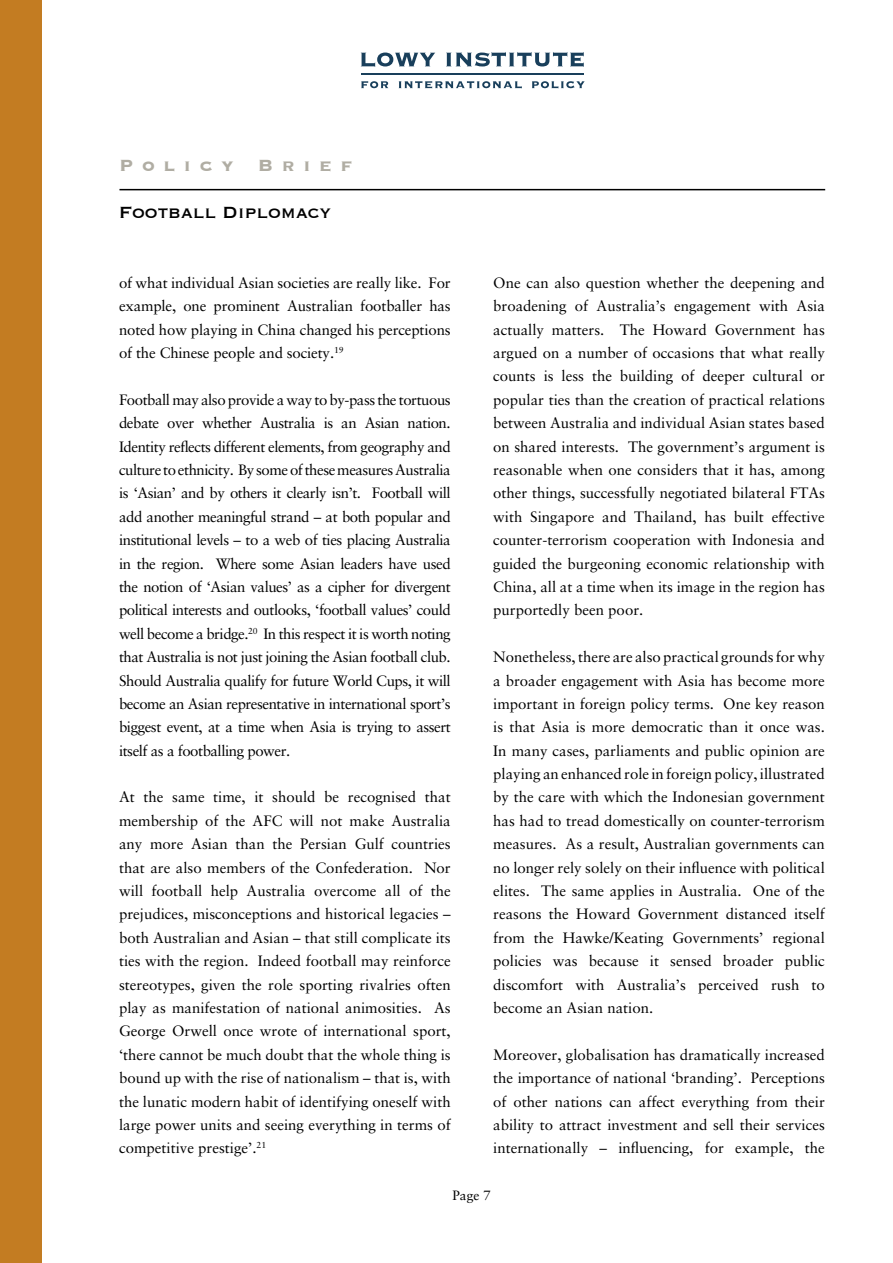
<style>
.page{position:relative;width:893px;height:1263px;background:#fff}
.page>*{position:absolute;margin:0;border:0;box-sizing:border-box;transform-origin:0 0}
.t1{font:21px "Copperplate Thirty One BC";color:#000}
.t2{font:21px "Copperplate Thirty Three BC";letter-spacing:.415em;color:#b0ada3}
.Body_Text{font:15px/23.4px "Sabon";color:#000;text-align:justify}
.t3{font:13.5px "Sabon";color:#000}
</style>
<div class="page">
<hr style="left:119px;top:189px;width:706px;height:1px;background:#000">
<svg style="left:361px;top:53px;width:74px;height:14px"></svg>
<svg style="left:446px;top:52px;width:138px;height:15px"></svg>
<svg style="left:361px;top:81px;width:27px;height:7px"></svg>
<svg style="left:399px;top:81px;width:123px;height:8px"></svg>
<svg style="left:532px;top:81px;width:53px;height:8px"></svg>
<hr style="left:361px;top:73px;width:223px;height:1px;background:#193f5b">
<div style="left:0;top:0;width:42px;height:1263px;background:#c37c22"></div>
<h1 class="t2" style="left:119px;top:155px;width:234px">Policy Brief</h1>
<h1 class="t1" style="left:119px;top:201px;width:213px">Football Diplomacy</h1>
<p class="Body_Text" style="left:119px;top:271px;width:333px">of what individual Asian societies are really like. For example, one prominent Australian footballer has noted how playing in China changed his perceptions of the Chinese people and society.<sup>19</sup></p>
<p class="Body_Text" style="left:119px;top:388px;width:333px">Football may also provide a way to by-pass the tortuous debate over whether Australia is an Asian nation.<br>Identity reflects different elements, from geography and culture to ethnicity. By some of these measures Australia is ‘Asian’ and by others it clearly isn’t. Football will add another meaningful strand – at both popular and institutional levels – to a web of ties placing Australia in the region. Where some Asian leaders have used the notion of ‘Asian values’ as a cipher for divergent political interests and outlooks, ‘football values’ could well become a bridge.<sup>20</sup> In this respect it is worth noting that Australia is not just joining the Asian football club.<br>Should Australia qualify for future World Cups, it will become an Asian representative in international sport’s biggest event, at a time when Asia is trying to assert itself as a footballing power.</p>
<p class="Body_Text" style="left:119px;top:785px;width:333px">At the same time, it should be recognised that membership of the AFC will not make Australia any more Asian than the Persian Gulf countries that are also members of the Confederation. Nor will football help Australia overcome all of the prejudices, misconceptions and historical legacies – both Australian and Asian – that still complicate its ties with the region. Indeed football may reinforce stereotypes, given the role sporting rivalries often play as manifestation of national animosities. As George Orwell once wrote of international sport, ‘there cannot be much doubt that the whole thing is bound up with the rise of nationalism – that is, with the lunatic modern habit of identifying oneself with large power units and seeing everything in terms of competitive prestige’.<sup>21</sup></p>
<p class="Body_Text" style="left:493px;top:271px;width:333px">One can also question whether the deepening and broadening of Australia’s engagement with Asia actually matters. The Howard Government has argued on a number of occasions that what really counts is less the building of deeper cultural or popular ties than the creation of practical relations between Australia and individual Asian states based on shared interests. The government’s argument is reasonable when one considers that it has, among other things, successfully negotiated bilateral FTAs with Singapore and Thailand, has built effective counter-terrorism cooperation with Indonesia and guided the burgeoning economic relationship with China, all at a time when its image in the region has purportedly been poor.</p>
<p class="Body_Text" style="left:493px;top:645px;width:333px">Nonetheless, there are also practical grounds for why a broader engagement with Asia has become more important in foreign policy terms. One key reason is that Asia is more democratic than it once was.<br>In many cases, parliaments and public opinion are playing an enhanced role in foreign policy, illustrated by the care with which the Indonesian government has had to tread domestically on counter-terrorism measures. As a result, Australian governments can no longer rely solely on their influence with political elites. The same applies in Australia. One of the reasons the Howard Government distanced itself from the Hawke/Keating Governments’ regional policies was because it sensed broader public discomfort with Australia’s perceived rush to become an Asian nation.</p>
<p class="Body_Text" style="left:493px;top:1043px;width:333px">Moreover, globalisation has dramatically increased the importance of national ‘branding’. Perceptions of other nations can affect everything from their ability to attract investment and sell their services internationally – influencing, for example, the</p>
<p class="t3" style="left:452px;top:1187px;width:40px">Page 7</p>
</div>
